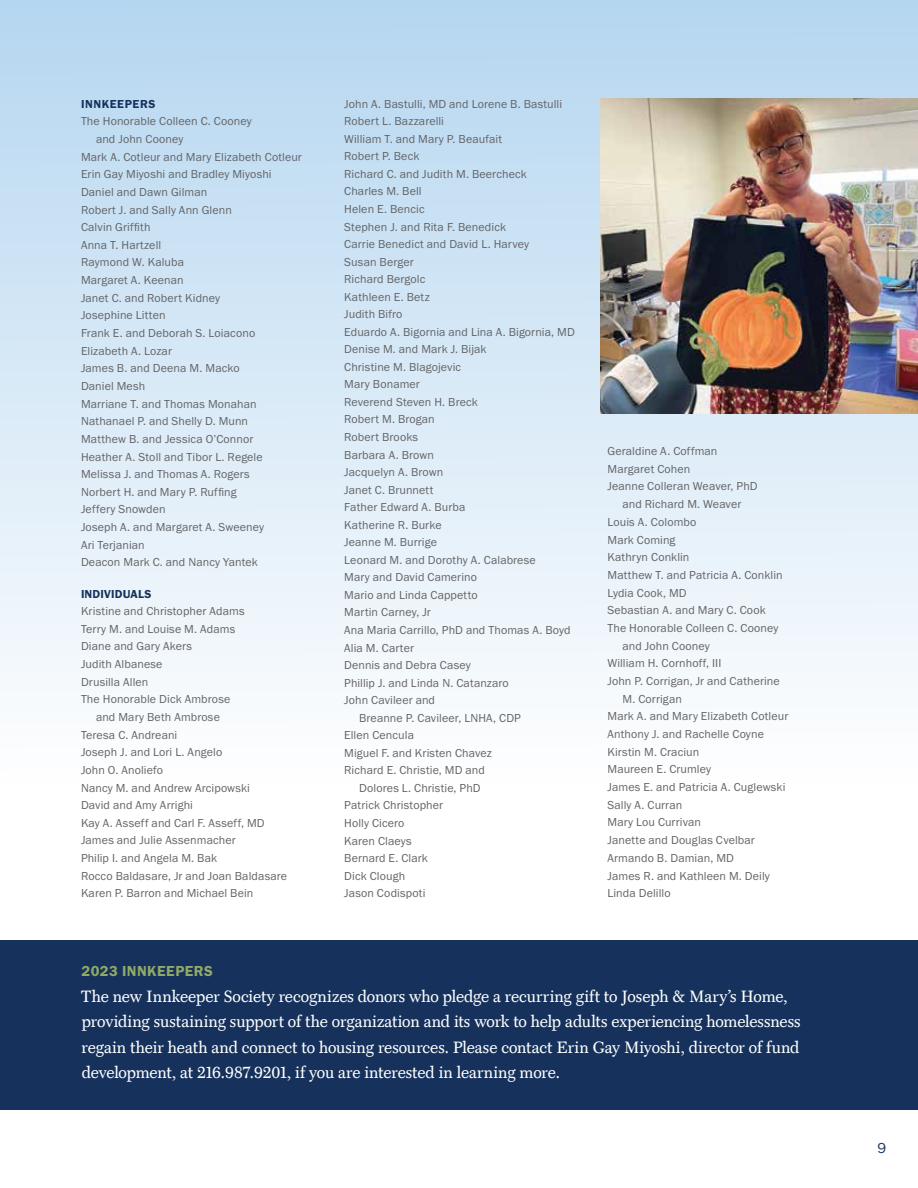
<style>
.page{position:relative;width:918px;height:1188px;background:#fff}
.page>*{position:absolute;margin:0;border:0;box-sizing:border-box;transform-origin:0 0}
.t1{font:16.5px/25.5px "Mt.Augustine Roman";letter-spacing:-.005em;color:#fff}
.t2{font:15px "Franklin Gothic URW Dem";letter-spacing:.025em;color:#91aa67}
.t3{font:15px "Franklin Gothic URW Boo";color:#16325c}
.t4{font:12px "Franklin Gothic URW Boo";letter-spacing:.01em;color:#636466}
.t5{font:12px "Franklin Gothic URW Dem";letter-spacing:.015em;color:#16325c}
.t6{font:12px "Franklin Gothic URW Dem";letter-spacing:.04em;color:#16325c}
</style>
<div class="page">
<div style="left:0;top:0;width:918px;height:784px;background:linear-gradient(to bottom,#b5d6f0,#fefefe)"></div>
<hr style="left:0;top:89px;width:1px;height:125px;background:#fff">
<img style="left:600px;top:98px;width:318px;height:316px">
<div style="left:0;top:941px;width:918px;height:169px;background:#16325c"></div>
<p class="t6" style="left:81px;top:96px;width:76px">INNKEEPERS</p>
<p class="t4" style="left:81px;top:114px;width:172px">The Honorable Colleen C. Cooney</p>
<p class="t4" style="left:96px;top:132px;width:89px">and John Cooney</p>
<p class="t4" style="left:81px;top:149px;width:222px">Mark A. Cotleur and Mary Elizabeth Cotleur</p>
<p class="t4" style="left:81px;top:167px;width:192px">Erin Gay Miyoshi and Bradley Miyoshi</p>
<p class="t4" style="left:81px;top:184px;width:128px">Daniel and Dawn Gilman</p>
<p class="t4" style="left:81px;top:202px;width:152px">Robert J. and Sally Ann Glenn</p>
<p class="t4" style="left:81px;top:220px;width:71px">Calvin Griffith</p>
<p class="t4" style="left:81px;top:237px;width:82px">Anna T. Hartzell</p>
<p class="t4" style="left:81px;top:255px;width:105px">Raymond W. Kaluba</p>
<p class="t4" style="left:81px;top:273px;width:104px">Margaret A. Keenan</p>
<p class="t4" style="left:81px;top:290px;width:141px">Janet C. and Robert Kidney</p>
<p class="t4" style="left:81px;top:308px;width:86px">Josephine Litten</p>
<p class="t4" style="left:81px;top:326px;width:176px">Frank E. and Deborah S. Loiacono</p>
<p class="t4" style="left:81px;top:343px;width:92px">Elizabeth A. Lozar</p>
<p class="t4" style="left:81px;top:361px;width:160px">James B. and Deena M. Macko</p>
<p class="t4" style="left:81px;top:379px;width:66px">Daniel Mesh</p>
<p class="t4" style="left:81px;top:396px;width:177px">Marriane T. and Thomas Monahan</p>
<p class="t4" style="left:81px;top:414px;width:169px">Nathanael P. and Shelly D. Munn</p>
<p class="t4" style="left:81px;top:431px;width:174px">Matthew B. and Jessica O’Connor</p>
<p class="t4" style="left:81px;top:449px;width:183px">Heather A. Stoll and Tibor L. Regele</p>
<p class="t4" style="left:81px;top:467px;width:170px">Melissa J. and Thomas A. Rogers</p>
<p class="t4" style="left:81px;top:484px;width:157px">Norbert H. and Mary P. Ruffing</p>
<p class="t4" style="left:81px;top:502px;width:86px">Jeffery Snowden</p>
<p class="t4" style="left:81px;top:520px;width:185px">Joseph A. and Margaret A. Sweeney</p>
<p class="t4" style="left:81px;top:537px;width:65px">Ari Terjanian</p>
<p class="t4" style="left:81px;top:555px;width:178px">Deacon Mark C. and Nancy Yantek</p>
<p class="t5" style="left:81px;top:586px;width:72px">INDIVIDUALS</p>
<p class="t4" style="left:81px;top:604px;width:165px">Kristine and Christopher Adams</p>
<p class="t4" style="left:81px;top:621px;width:156px">Terry M. and Louise M. Adams</p>
<p class="t4" style="left:81px;top:639px;width:113px">Diane and Gary Akers</p>
<p class="t4" style="left:81px;top:657px;width:83px">Judith Albanese</p>
<p class="t4" style="left:81px;top:674px;width:69px">Drusilla Allen</p>
<p class="t4" style="left:81px;top:692px;width:151px">The Honorable Dick Ambrose</p>
<p class="t4" style="left:96px;top:710px;width:125px">and Mary Beth Ambrose</p>
<p class="t4" style="left:81px;top:727px;width:98px">Teresa C. Andreani</p>
<p class="t4" style="left:81px;top:745px;width:143px">Joseph J. and Lori L. Angelo</p>
<p class="t4" style="left:81px;top:762px;width:84px">John O. Anoliefo</p>
<p class="t4" style="left:81px;top:780px;width:171px">Nancy M. and Andrew Arcipowski</p>
<p class="t4" style="left:81px;top:798px;width:114px">David and Amy Arrighi</p>
<p class="t4" style="left:81px;top:815px;width:185px">Kay A. Asseff and Carl F. Asseff, MD</p>
<p class="t4" style="left:81px;top:833px;width:156px">James and Julie Assenmacher</p>
<p class="t4" style="left:81px;top:851px;width:138px">Philip I. and Angela M. Bak</p>
<p class="t4" style="left:81px;top:868px;width:208px">Rocco Baldasare, Jr and Joan Baldasare</p>
<p class="t4" style="left:81px;top:886px;width:174px">Karen P. Barron and Michael Bein</p>
<p class="t4" style="left:344px;top:96px;width:219px">John A. Bastulli, MD and Lorene B. Bastulli</p>
<p class="t4" style="left:344px;top:114px;width:101px">Robert L. Bazzarelli</p>
<p class="t4" style="left:344px;top:131px;width:159px">William T. and Mary P. Beaufait</p>
<p class="t4" style="left:344px;top:149px;width:77px">Robert P. Beck</p>
<p class="t4" style="left:344px;top:166px;width:184px">Richard C. and Judith M. Beercheck</p>
<p class="t4" style="left:344px;top:184px;width:79px">Charles M. Bell</p>
<p class="t4" style="left:344px;top:202px;width:82px">Helen E. Bencic</p>
<p class="t4" style="left:344px;top:219px;width:163px">Stephen J. and Rita F. Benedick</p>
<p class="t4" style="left:344px;top:237px;width:186px">Carrie Benedict and David L. Harvey</p>
<p class="t4" style="left:344px;top:254px;width:71px">Susan Berger</p>
<p class="t4" style="left:344px;top:272px;width:83px">Richard Bergolc</p>
<p class="t4" style="left:344px;top:289px;width:87px">Kathleen E. Betz</p>
<p class="t4" style="left:344px;top:307px;width:60px">Judith Bifro</p>
<p class="t4" style="left:344px;top:324px;width:232px">Eduardo A. Bigornia and Lina A. Bigornia, MD</p>
<p class="t4" style="left:344px;top:342px;width:144px">Denise M. and Mark J. Bijak</p>
<p class="t4" style="left:344px;top:359px;width:118px">Christine M. Blagojevic</p>
<p class="t4" style="left:344px;top:377px;width:77px">Mary Bonamer</p>
<p class="t4" style="left:344px;top:394px;width:135px">Reverend Steven H. Breck</p>
<p class="t4" style="left:344px;top:412px;width:92px">Robert M. Brogan</p>
<p class="t4" style="left:344px;top:430px;width:75px">Robert Brooks</p>
<p class="t4" style="left:344px;top:447px;width:91px">Barbara A. Brown</p>
<p class="t4" style="left:344px;top:465px;width:101px">Jacquelyn A. Brown</p>
<p class="t4" style="left:344px;top:482px;width:91px">Janet C. Brunnett</p>
<p class="t4" style="left:344px;top:500px;width:123px">Father Edward A. Burba</p>
<p class="t4" style="left:344px;top:517px;width:99px">Katherine R. Burke</p>
<p class="t4" style="left:344px;top:535px;width:94px">Jeanne M. Burrige</p>
<p class="t4" style="left:344px;top:552px;width:193px">Leonard M. and Dorothy A. Calabrese</p>
<p class="t4" style="left:344px;top:570px;width:134px">Mary and David Camerino</p>
<p class="t4" style="left:344px;top:587px;width:135px">Mario and Linda Cappetto</p>
<p class="t4" style="left:344px;top:605px;width:88px">Martin Carney, Jr</p>
<p class="t4" style="left:344px;top:623px;width:228px">Ana Maria Carrillo, PhD and Thomas A. Boyd</p>
<p class="t4" style="left:344px;top:640px;width:71px">Alia M. Carter</p>
<p class="t4" style="left:344px;top:658px;width:128px">Dennis and Debra Casey</p>
<p class="t4" style="left:344px;top:675px;width:166px">Phillip J. and Linda N. Catanzaro</p>
<p class="t4" style="left:344px;top:693px;width:92px">John Cavileer and</p>
<p class="t4" style="left:359px;top:710px;width:163px">Breanne P. Cavileer, LNHA, CDP</p>
<p class="t4" style="left:344px;top:728px;width:71px">Ellen Cencula</p>
<p class="t4" style="left:344px;top:745px;width:149px">Miguel F. and Kristen Chavez</p>
<p class="t4" style="left:344px;top:763px;width:142px">Richard E. Christie, MD and</p>
<p class="t4" style="left:359px;top:780px;width:123px">Dolores L. Christie, PhD</p>
<p class="t4" style="left:344px;top:798px;width:100px">Patrick Christopher</p>
<p class="t4" style="left:344px;top:816px;width:62px">Holly Cicero</p>
<p class="t4" style="left:344px;top:833px;width:69px">Karen Claeys</p>
<p class="t4" style="left:344px;top:851px;width:85px">Bernard E. Clark</p>
<p class="t4" style="left:344px;top:868px;width:63px">Dick Clough</p>
<p class="t4" style="left:344px;top:886px;width:83px">Jason Codispoti</p>
<p class="t4" style="left:607px;top:444px;width:111px">Geraldine A. Coffman</p>
<p class="t4" style="left:607px;top:461px;width:84px">Margaret Cohen</p>
<p class="t4" style="left:607px;top:479px;width:152px">Jeanne Colleran Weaver, PhD</p>
<p class="t4" style="left:622px;top:497px;width:120px">and Richard M. Weaver</p>
<p class="t4" style="left:607px;top:514px;width:90px">Louis A. Colombo</p>
<p class="t4" style="left:607px;top:532px;width:69px">Mark Coming</p>
<p class="t4" style="left:607px;top:550px;width:83px">Kathryn Conklin</p>
<p class="t4" style="left:607px;top:567px;width:177px">Matthew T. and Patricia A. Conklin</p>
<p class="t4" style="left:607px;top:585px;width:81px">Lydia Cook, MD</p>
<p class="t4" style="left:607px;top:603px;width:160px">Sebastian A. and Mary C. Cook</p>
<p class="t4" style="left:607px;top:621px;width:172px">The Honorable Colleen C. Cooney</p>
<p class="t4" style="left:622px;top:638px;width:89px">and John Cooney</p>
<p class="t4" style="left:607px;top:656px;width:115px">William H. Cornhoff, III</p>
<p class="t4" style="left:607px;top:674px;width:174px">John P. Corrigan, Jr and Catherine</p>
<p class="t4" style="left:622px;top:691px;width:61px">M. Corrigan</p>
<p class="t4" style="left:607px;top:709px;width:182px">Mark A. and Mary Elizabeth Cotleur</p>
<p class="t4" style="left:607px;top:727px;width:158px">Anthony J. and Rachelle Coyne</p>
<p class="t4" style="left:607px;top:744px;width:93px">Kirstin M. Craciun</p>
<p class="t4" style="left:607px;top:762px;width:105px">Maureen E. Crumley</p>
<p class="t4" style="left:607px;top:780px;width:180px">James E. and Patricia A. Cuglewski</p>
<p class="t4" style="left:607px;top:797px;width:76px">Sally A. Curran</p>
<p class="t4" style="left:607px;top:815px;width:95px">Mary Lou Currivan</p>
<p class="t4" style="left:607px;top:833px;width:149px">Janette and Douglas Cvelbar</p>
<p class="t4" style="left:607px;top:850px;width:128px">Armando B. Damian, MD</p>
<p class="t4" style="left:607px;top:868px;width:164px">James R. and Kathleen M. Deily</p>
<p class="t4" style="left:607px;top:886px;width:65px">Linda Delillo</p>
<p class="t2" style="left:82px;top:962px;width:133px">2023 INNKEEPERS</p>
<p class="t1" style="left:81px;top:984px;width:721px">The new Innkeeper Society recognizes donors who pledge a recurring gift to Joseph &amp; Mary’s Home, providing sustaining support of the organization and its work to help adults experiencing homelessness regain their heath and connect to housing resources. Please contact Erin Gay Miyoshi, director of fund development, at 216.987.9201, if you are interested in learning more.</p>
<p class="t3" style="left:878px;top:1139px;width:10px">9</p>
</div>
